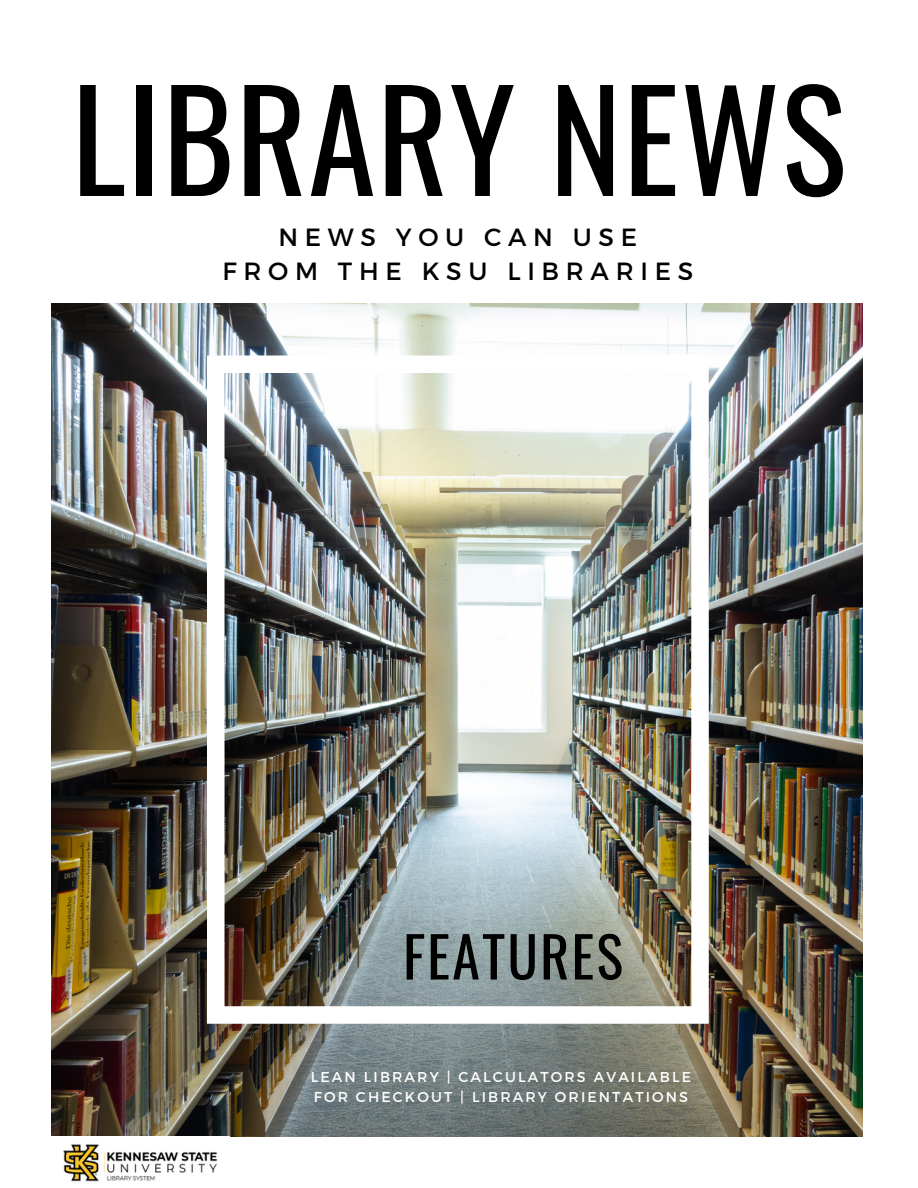
<style>
.page{position:relative;width:918px;height:1188px;background:#fff}
.page>*{position:absolute;margin:0;border:0;box-sizing:border-box;transform-origin:0 0}
.t1{font:136.95px "Oswald";letter-spacing:.01em;color:#000}
.t2{font:55.95px "Oswald";letter-spacing:.04em;color:#000}
.t3{font:24.9px/33.8px "Montserrat";letter-spacing:.27em;color:#000;text-align:center}
.t4{font:14.25px/19.2px "Montserrat";letter-spacing:.15em;color:#fff}
</style>
<div class="page">
<img style="left:52px;top:304px;width:811px;height:832px">
<img style="left:207px;top:356px;width:502px;height:668px">
<img style="left:63px;top:1144px;width:155px;height:38px">
<h3 class="t1" style="left:72px;top:33px;width:776px">LIBRARY NEWS</h3>
<h2 class="t3" style="left:222px;top:219px;width:472px">NEWS YOU CAN USE<br>FROM THE KSU LIBRARIES</h2>
<p class="t2" style="left:403px;top:913px;width:221px">FEATURES</p>
<p class="t4" style="left:311px;top:1067px;width:382px">LEAN LIBRARY | CALCULATORS AVAILABLE<br>FOR CHECKOUT | LIBRARY ORIENTATIONS</p>
</div>
